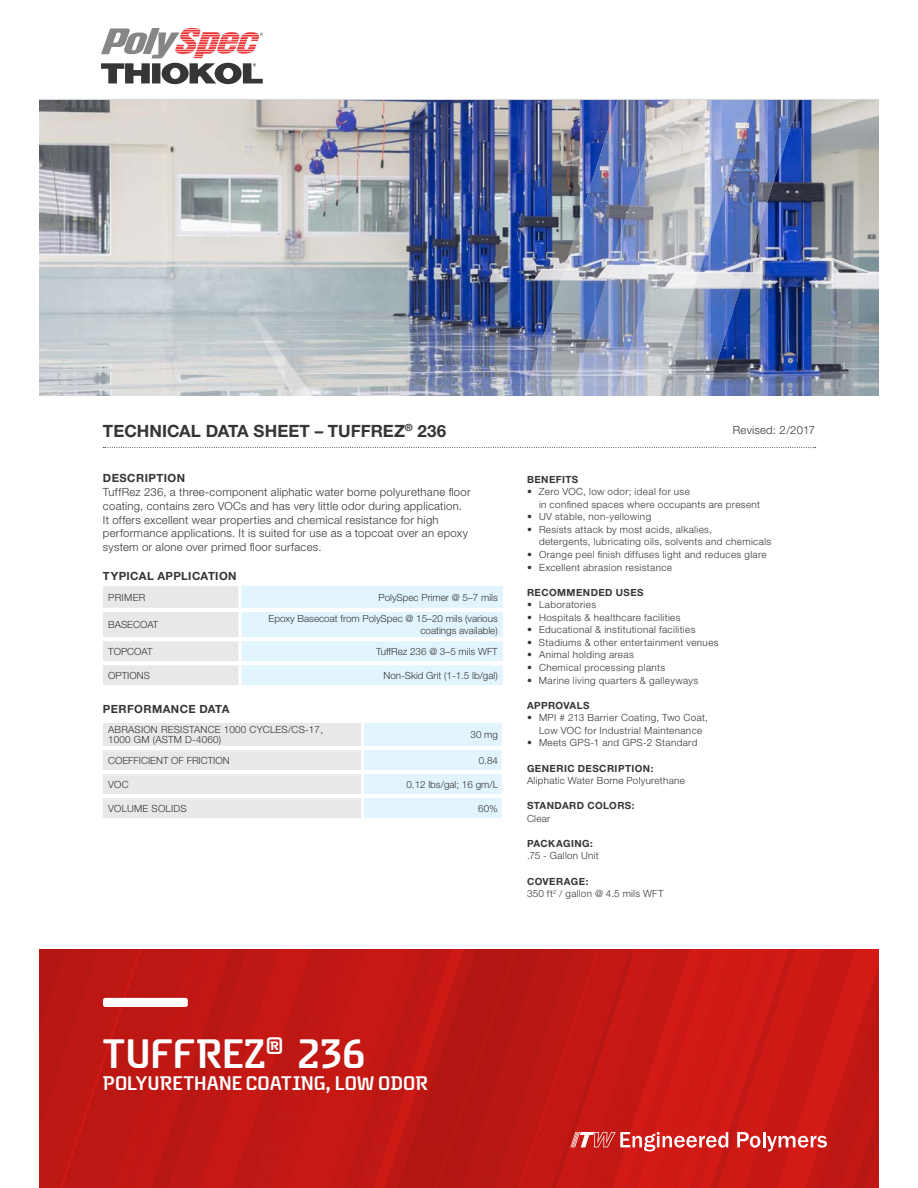
<style>
.page{position:relative;width:918px;height:1188px;background:#fff}
.page>*{position:absolute;margin:0;border:0;box-sizing:border-box;transform-origin:0 0}
.t1{font:600 42.6px "Safety";letter-spacing:.005em;color:#fff}
.t2{font:600 20.4px "Safety";letter-spacing:.01em;color:#fff}
.t3{font:700 16.95px "Helvetica Neue LT Std";color:#373535}
.t4{font:300 11.25px/13.8px "Helvetica Neue LT Std";letter-spacing:.025em;color:#373535}
.t5{font:700 11.25px "Helvetica Neue LT Std";letter-spacing:.04em;color:#373535}
.t6{font:300 9.9px/12.6px "Helvetica Neue LT Std";letter-spacing:.035em;color:#373535}
.t7{font:300 9.9px/11.9px "Helvetica Neue LT Std";color:#373535;text-align:right}
.t8{font:700 9.9px "Helvetica Neue LT Std";letter-spacing:.045em;color:#373535}
.s1{font-weight:700}
</style>
<div class="page">
<img style="left:39px;top:100px;width:840px;height:296px">
<img style="left:39px;top:950px;width:840px;height:238px">
<div style="left:103px;top:998px;width:85px;height:9px;background:#fff;border-radius:2px"></div>
<svg style="left:103px;top:447px;width:713px;height:1px"></svg>
<svg style="left:101px;top:28px;width:162px;height:56px"></svg>
<svg style="left:103px;top:586px;width:400px;height:99px;background:#e4f0f6"></svg>
<hr style="left:239px;top:586px;width:2px;height:22px;background:#fff">
<hr style="left:239px;top:612px;width:2px;height:25px;background:#fff">
<hr style="left:239px;top:641px;width:2px;height:20px;background:#fff">
<hr style="left:239px;top:665px;width:2px;height:20px;background:#fff">
<hr style="left:103px;top:608px;width:400px;height:4px;background:#fff">
<hr style="left:103px;top:637px;width:400px;height:4px;background:#fff">
<hr style="left:103px;top:661px;width:400px;height:4px;background:#fff">
<svg style="left:103px;top:723px;width:399px;height:95px;background:#e5ecef"></svg>
<hr style="left:361px;top:723px;width:3px;height:23px;background:#fff">
<hr style="left:361px;top:750px;width:3px;height:20px;background:#fff">
<hr style="left:361px;top:774px;width:3px;height:20px;background:#fff">
<hr style="left:361px;top:798px;width:3px;height:20px;background:#fff">
<hr style="left:103px;top:746px;width:260px;height:4px;background:#fff">
<hr style="left:363px;top:746px;width:139px;height:4px;background:#fff">
<hr style="left:103px;top:770px;width:260px;height:4px;background:#fff">
<hr style="left:363px;top:770px;width:139px;height:4px;background:#fff">
<hr style="left:103px;top:794px;width:260px;height:4px;background:#fff">
<hr style="left:363px;top:794px;width:139px;height:4px;background:#fff">
<svg style="left:571px;top:1132px;width:157px;height:19px"></svg>
<svg style="left:737px;top:1132px;width:90px;height:19px"></svg>
<img style="left:524px;top:100px;width:46px;height:296px">
<img style="left:570px;top:100px;width:45px;height:296px">
<img style="left:615px;top:100px;width:46px;height:296px">
<img style="left:661px;top:100px;width:138px;height:296px">
<h3 class="t3" style="left:103px;top:425px;width:345px">TECHNICAL DATA SHEET – TUFFREZ<sup>®</sup> 236</h3>
<p class="t5" style="left:103px;top:474px;width:84px">DESCRIPTION</p>
<p class="t4" style="left:103px;top:486px;width:369px">TuffRez 236, a three-component aliphatic water borne polyurethane floor coating, contains zero VOCs and has very little odor during application.<br>It offers excellent wear properties and chemical resistance for high performance applications. It is suited for use as a topcoat over an epoxy system or alone over primed floor surfaces.</p>
<p class="t5" style="left:103px;top:572px;width:135px">TYPICAL APPLICATION</p>
<p class="t6" style="left:108px;top:592px;width:39px">PRIMER</p>
<p class="t7" style="left:378px;top:593px;width:121px">PolySpec Primer @ 5–7 mils</p>
<p class="t7" style="left:108px;top:620px;width:52px">BASECOAT</p>
<p class="t7" style="left:268px;top:614px;width:231px">Epoxy Basecoat from PolySpec @ 15–20 mils (various coatings available)</p>
<p class="t7" style="left:108px;top:646px;width:46px">TOPCOAT</p>
<p class="t7" style="left:376px;top:646px;width:123px">TuffRez 236 @ 3–5 mils WFT</p>
<p class="t7" style="left:108px;top:670px;width:43px">OPTIONS</p>
<p class="t7" style="left:383px;top:670px;width:116px">Non-Skid Grit (1-1.5 lb/gal)</p>
<p class="t5" style="left:103px;top:705px;width:128px">PERFORMANCE DATA</p>
<p class="t6" style="left:108px;top:725px;width:216px;line-height:9.9px">ABRASION RESISTANCE 1000 CYCLES/CS-17,<br>1000 GM (ASTM D-4060)</p>
<p class="t6" style="left:471px;top:729px;width:29px">30 mg</p>
<p class="t7" style="left:108px;top:755px;width:123px">COEFFICIENT OF FRICTION</p>
<p class="t6" style="left:479px;top:755px;width:21px">0.84</p>
<p class="t6" style="left:108px;top:779px;width:22px">VOC</p>
<p class="t7" style="left:407px;top:779px;width:93px">0.12 lbs/gal; 16 gm/L</p>
<p class="t6" style="left:108px;top:803px;width:80px">VOLUME SOLIDS</p>
<p class="t6" style="left:478px;top:803px;width:21px">60%</p>
<p class="t4" style="left:733px;top:424px;width:84px">Revised: 2/2017</p>
<p class="t8" style="left:527px;top:476px;width:53px">BENEFITS</p>
<p class="t6" style="left:539px;top:486px;width:223px;text-indent:-12px">• Zero VOC, low odor; ideal for use<br>in confined spaces where occupants are present</p>
<p class="t6" style="left:527px;top:511px;width:126px">• UV stable, non-yellowing</p>
<p class="t6" style="left:539px;top:524px;width:234px;text-indent:-12px">• Resists attack by most acids, alkalies,<br>detergents, lubricating oils, solvents and chemicals</p>
<p class="t6" style="left:527px;top:549px;width:241px">• Orange peel finish diffuses light and reduces glare</p>
<p class="t6" style="left:527px;top:562px;width:147px">• Excellent abrasion resistance</p>
<p class="t8" style="left:527px;top:589px;width:118px">RECOMMENDED USES</p>
<p class="t6" style="left:527px;top:599px;width:71px">• Laboratories</p>
<p class="t6" style="left:527px;top:612px;width:155px">• Hospitals &amp; healthcare facilities</p>
<p class="t6" style="left:527px;top:624px;width:170px">• Educational &amp; institutional facilities</p>
<p class="t6" style="left:527px;top:637px;width:193px">• Stadiums &amp; other entertainment venues</p>
<p class="t6" style="left:527px;top:650px;width:108px">• Animal holding areas</p>
<p class="t6" style="left:527px;top:662px;width:140px">• Chemical processing plants</p>
<p class="t6" style="left:527px;top:675px;width:173px">• Marine living quarters &amp; galleyways</p>
<p class="t8" style="left:527px;top:702px;width:64px">APPROVALS</p>
<p class="t6" style="left:539px;top:712px;width:171px;text-indent:-12px">• MPI # 213 Barrier Coating, Two Coat,<br>Low VOC for Industrial Maintenance</p>
<p class="t6" style="left:527px;top:737px;width:172px">• Meets GPS-1 and GPS-2 Standard</p>
<p class="t8" style="left:527px;top:764px;width:128px">GENERIC DESCRIPTION:</p>
<p class="t6" style="left:527px;top:775px;width:159px">Aliphatic Water Borne Polyurethane</p>
<p class="t8" style="left:527px;top:802px;width:109px">STANDARD COLORS:</p>
<p class="t6" style="left:527px;top:813px;width:25px">Clear</p>
<p class="t8" style="left:527px;top:840px;width:67px">PACKAGING:</p>
<p class="t6" style="left:527px;top:850px;width:73px">.75 - Gallon Unit</p>
<p class="t6" style="left:527px;top:876px;width:138px"><span class="s1">COVERAGE:<br></span>350 ft<sup>2</sup> / gallon @ 4.5 mils WFT</p>
<h1 class="t1" style="left:103px;top:1039px;width:264px">TUFFREZ<sup>®</sup> 236</h1>
<h2 class="t2" style="left:103px;top:1077px;width:326px">POLYURETHANE COATING, LOW ODOR</h2>
</div>
